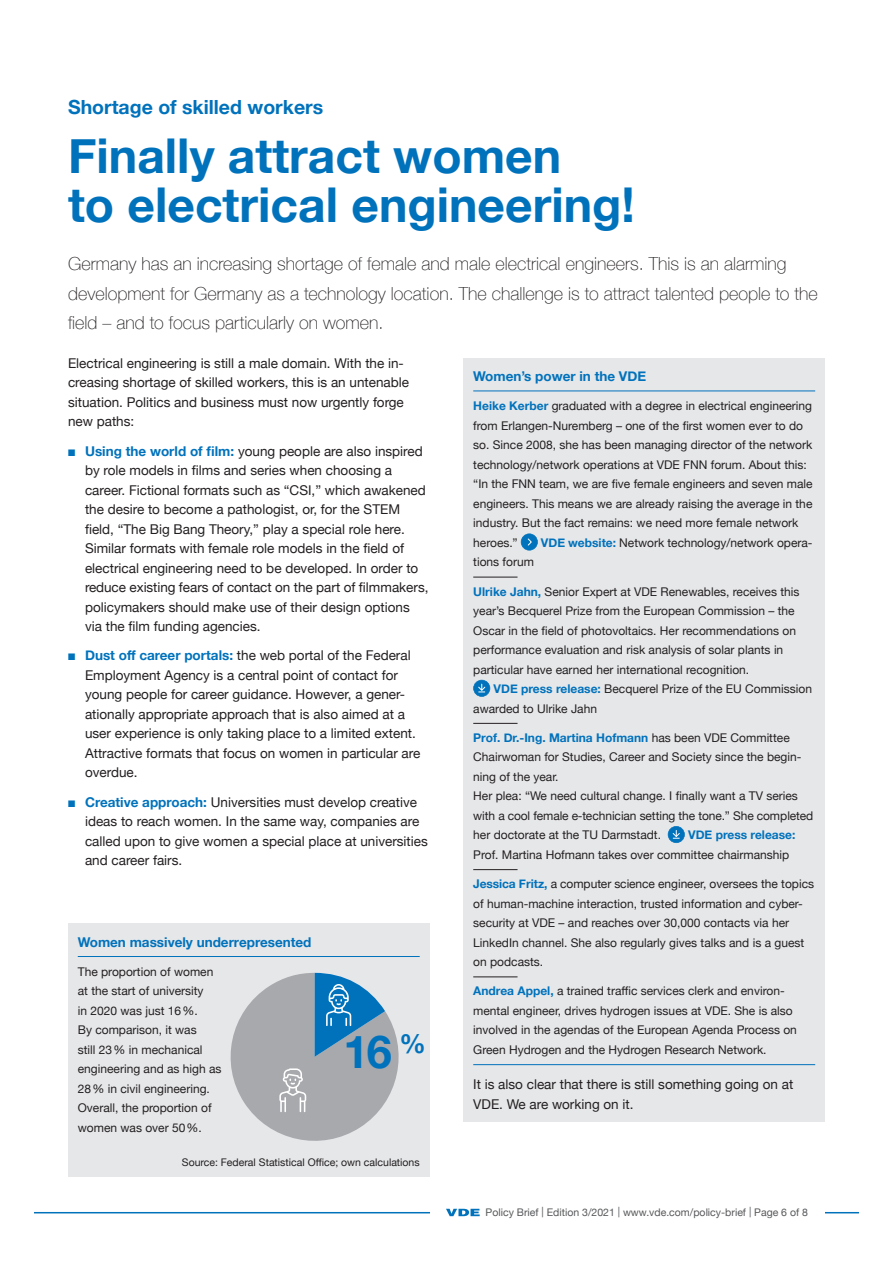
<style>
.page{position:relative;width:893px;height:1263px;background:#fff}
.page>*{position:absolute;margin:0;border:0;box-sizing:border-box;transform-origin:0 0}
.t1{font:700 48px/48.8px "Helvetica Neue";color:#0072bc}
.t2{font:700 45.3px "Helvetica Neue";color:#0072bc}
.t3{font:700 19.5px "Helvetica Neue";color:#0072bc}
.t4{font:100 18px/29.2px "Helvetica Neue";color:#231f20}
.t5{font:13.5px/19.5px "Helvetica Neue";color:#231f20}
.t6{font:700 13.5px "Helvetica Neue";color:#0072bc}
.t7{font:12px/19.5px "Helvetica Neue";color:#231f20}
.t8{font:700 12px "Helvetica Neue";color:#0072bc}
.t9{font:10.5px "Helvetica Neue";color:#57585a}
.t10{font:10.5px "Helvetica Neue";color:#231f20}
.s1{color:#0072bc}
.s2{font-weight:700;color:#0072bc}
</style>
<div class="page">
<hr style="left:34px;top:1212px;width:825px;height:1px;background:#0072bc">
<div style="left:431px;top:1197px;width:394px;height:19px;background:#fff"></div>
<svg style="left:446px;top:1209px;width:34px;height:7px"></svg>
<div style="left:463px;top:358px;width:362px;height:764px;background:#e6e7e9"></div>
<hr style="left:473px;top:391px;width:342px;height:1px;background:#0072bc">
<hr style="left:473px;top:577px;width:44px;height:1px;background:#231f20">
<hr style="left:473px;top:723px;width:44px;height:1px;background:#231f20">
<hr style="left:473px;top:869px;width:44px;height:1px;background:#231f20">
<hr style="left:473px;top:977px;width:44px;height:1px;background:#231f20">
<hr style="left:473px;top:1064px;width:342px;height:1px;background:#0072bc">
<svg style="left:521px;top:533px;width:17px;height:17px"></svg>
<svg style="left:473px;top:680px;width:17px;height:17px"></svg>
<svg style="left:668px;top:826px;width:17px;height:17px"></svg>
<div style="left:68px;top:924px;width:361px;height:253px;background:#e6e7e9"></div>
<hr style="left:78px;top:956px;width:342px;height:1px;background:#0072bc">
<svg style="left:231px;top:973px;width:168px;height:168px"></svg>
<h3 class="t3" style="left:68px;top:92px;width:257px">Shortage of skilled workers</h3>
<h1 class="t1" style="left:68px;top:133px;width:568px">Finally attract women<br>to electrical engineering!</h1>
<p class="t4" style="left:68px;top:248px;width:751px">Germany has an increasing shortage of female and male electrical engineers. This is an alarming development for Germany as a technology location. The challenge is to attract talented people to the field – and to focus particularly on women.</p>
<p class="t5" style="left:68px;top:354px;width:343px">Electrical engineering is still a male domain. With the in&shy;creasing shortage of skilled workers, this is an untenable situation. Politics and business must now urgently forge new paths:</p>
<p class="t5" style="left:85px;top:442px;width:345px;text-indent:-17px"><span class="s1">■</span> <span class="s2">Using the world of film:</span> young people are also inspired by role models in films and series when choosing a career. Fictional formats such as “CSI,” which awakened the desire to become a pathologist, or, for the STEM field, “The Big Bang Theory,” play a special role here.<br>Similar formats with female role models in the field of electrical engineering need to be developed. In order to reduce existing fears of contact on the part of filmmakers, policymakers should make use of their design options via the film funding agencies.</p>
<p class="t5" style="left:85px;top:647px;width:337px;text-indent:-17px"><span class="s1">■</span> <span class="s2">Dust off career portals:</span> the web portal of the Federal Employment Agency is a central point of contact for young people for career guidance. However, a gener&shy;ationally appropriate approach that is also aimed at a user experience is only taking place to a limited extent.<br>Attractive formats that focus on women in particular are overdue.</p>
<p class="t5" style="left:85px;top:793px;width:344px;text-indent:-17px"><span class="s1">■</span> <span class="s2">Creative approach:</span> Universities must develop creative ideas to reach women. In the same way, companies are called upon to give women a special place at universities and career fairs.</p>
<p class="t6" style="left:473px;top:366px;width:174px">Women’s power in the VDE</p>
<p class="t7" style="left:473px;top:397px;width:341px"><span class="s2">Heike Kerber</span> graduated with a degree in electrical engineering from Erlangen-Nuremberg – one of the first women ever to do so. Since 2008, she has been managing director of the network technology/network operations at VDE FNN forum. About this: “In the FNN team, we are five female engineers and seven male engineers. This means we are already raising the average in the industry. But the fact remains: we need more female network heroes.”</p>
<p class="t7" style="left:541px;top:533px;width:273px"><span class="s2">VDE website:</span> Network technology/network opera-</p>
<p class="t7" style="left:473px;top:553px;width:62px">tions forum</p>
<p class="t7" style="left:473px;top:582px;width:328px"><span class="s2">Ulrike Jahn,</span> Senior Expert at VDE Renewables, receives this year’s Becquerel Prize from the European Commission – the Oscar in the field of photovoltaics. Her recommendations on performance evaluation and risk analysis of solar plants in particular have earned her international recognition.</p>
<p class="t7" style="left:473px;top:680px;width:340px;text-indent:20px"><span class="s2">VDE press release:</span> Becquerel Prize of the EU Commission awarded to Ulrike Jahn</p>
<p class="t7" style="left:473px;top:728px;width:342px"><span class="s2">Prof. Dr.-Ing. Martina Hofmann</span> has been VDE Committee Chairwoman for Studies, Career and Society since the begin&shy;ning of the year.<br>Her plea: “We need cultural change. I finally want a TV series with a cool female e-technician setting the tone.” She completed her doctorate at the TU Darmstadt.</p>
<p class="t8" style="left:688px;top:826px;width:109px">VDE press release:</p>
<p class="t7" style="left:473px;top:845px;width:318px">Prof. Martina Hofmann takes over committee chairmanship</p>
<p class="t7" style="left:473px;top:875px;width:342px"><span class="s2">Jessica Fritz,</span> a computer science engineer, oversees the topics of human-machine interaction, trusted information and cyber&shy;security at VDE – and reaches over 30,000 contacts via her LinkedIn channel. She also regularly gives talks and is a guest on podcasts.</p>
<p class="t7" style="left:473px;top:982px;width:325px"><span class="s2">Andrea Appel,</span> a trained traffic services clerk and environ&shy;mental engineer, drives hydrogen issues at VDE. She is also involved in the agendas of the European Agenda Process on Green Hydrogen and the Hydrogen Research Network.</p>
<p class="t5" style="left:473px;top:1076px;width:322px">It is also clear that there is still something going on at<br>VDE. We are working on it.</p>
<p class="t6" style="left:78px;top:931px;width:235px">Women massively underrepresented</p>
<p class="t7" style="left:78px;top:962px;width:145px">The proportion of women at the start of university<br>in 2020 was just 16%.<br>By comparison, it was<br>still 23% in mechanical engineering and as high as<br>28% in civil engineering.<br>Overall, the proportion of women was over 50%.</p>
<p class="t10" style="left:182px;top:1155px;width:239px">Source: Federal Statistical Office; own calculations</p>
<h2 class="t2" style="left:343px;top:1024px;width:84px">16 <sup>%</sup></h2>
<p class="t9" style="left:485px;top:1205px;width:324px">Policy Brief | Edition 3/2021 | www.vde.com/policy-brief | Page 6 of 8</p>
</div>
